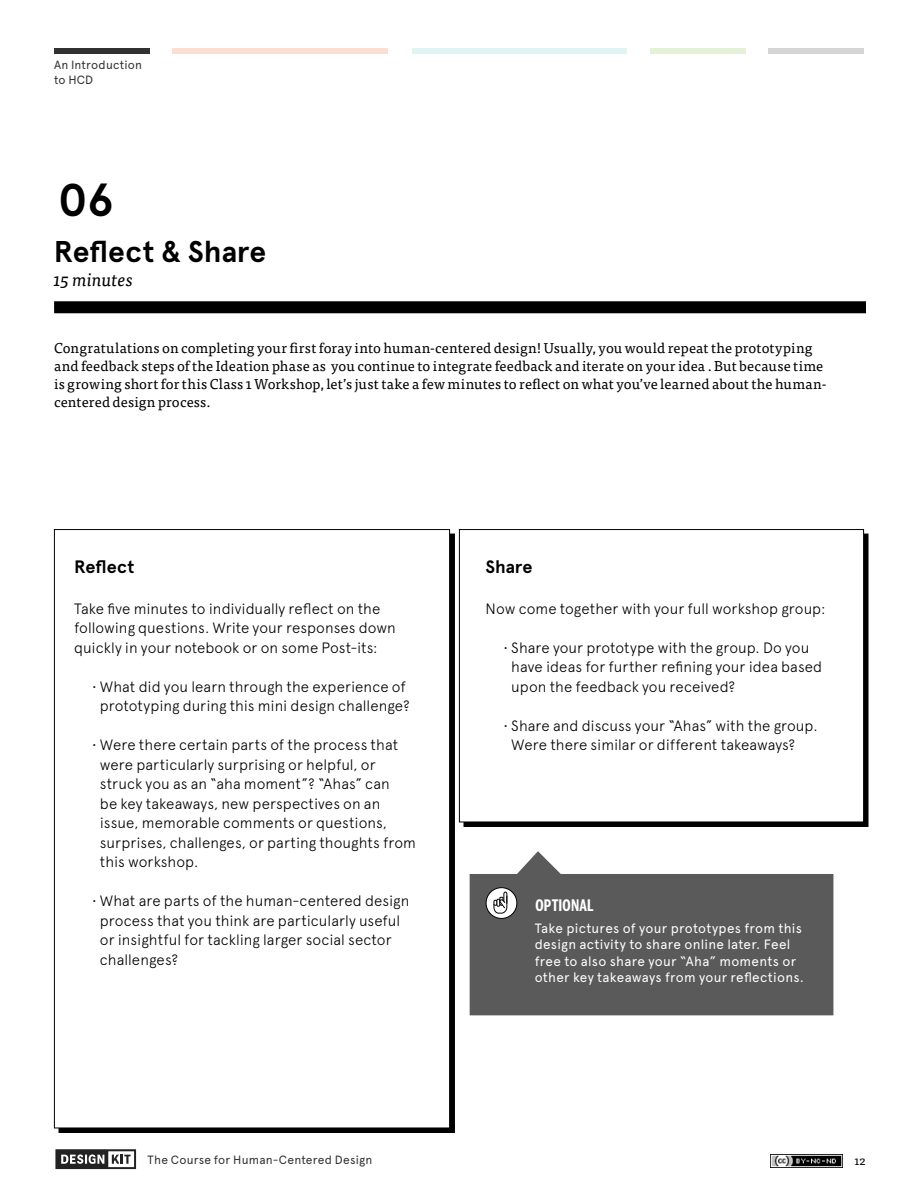
<style>
.page{position:relative;width:918px;height:1188px;background:#fff}
.page>*{position:absolute;margin:0;border:0;box-sizing:border-box;transform-origin:0 0}
.t1{font:700 45.9px "Apercu";color:#000}
.t2{font:700 30px "Apercu";color:#000}
.t3{font:700 18px "Apercu";color:#000}
.t4{font:italic 18px "Tisa OT";letter-spacing:-.005em;color:#000}
.t5{font:700 15.75px "Benton Sans Comp";letter-spacing:.015em;color:#fff}
.t6{font:300 15px/19.5px "Apercu";letter-spacing:.005em;color:#000}
.t7{font:14.25px/18px "Tisa OT";letter-spacing:.01em;color:#000}
.t8{font:13.5px/16.5px "Apercu";letter-spacing:.02em;color:#fff}
.t9{font:12px/15px "Apercu";letter-spacing:.015em;color:#313131}
.t10{font:12px "Tisa OT";color:#000}
</style>
<div class="page">
<div style="left:173px;top:48px;width:107px;height:6px;background:#fcded3"></div>
<div style="left:280px;top:48px;width:108px;height:6px;background:#fcded3"></div>
<div style="left:412px;top:48px;width:215px;height:6px;background:#e0f4f3"></div>
<div style="left:768px;top:48px;width:96px;height:6px;background:#d5d5d5"></div>
<div style="left:54px;top:48px;width:95px;height:6px;background:#313131"></div>
<div style="left:650px;top:48px;width:95px;height:5px;background:#e5f0d9"></div>
<svg style="left:55px;top:1150px;width:81px;height:19px"></svg>
<img style="left:770px;top:1154px;width:72px;height:14px">
<div style="left:463px;top:534px;width:406px;height:293px;background:#000"></div>
<div style="left:459px;top:530px;width:405px;height:292px;background:#fff"></div>
<div style="left:459px;top:529px;width:405px;height:293px;border:1px solid #000"></div>
<div style="left:58px;top:534px;width:397px;height:599px;background:#000"></div>
<div style="left:54px;top:530px;width:396px;height:598px;background:#fff"></div>
<div style="left:54px;top:301px;width:812px;height:12px;background:#000"></div>
<svg style="left:470px;top:851px;width:363px;height:164px;background:#707070"></svg>
<div style="left:486px;top:888px;width:31px;height:30px;background:#fff;border-radius:50%"></div>
<div style="left:486px;top:887px;width:31px;height:32px;border:1px solid #000;border-radius:50%"></div>
<svg style="left:493px;top:891px;width:15px;height:23px"></svg>
<p class="t9" style="left:54px;top:57px;width:90px">An Introduction to HCD</p>
<h1 class="t1" style="left:58px;top:173px;width:57px">06</h1>
<h2 class="t2" style="left:54px;top:233px;width:214px">Reflect &amp; Share</h2>
<p class="t4" style="left:54px;top:269px;width:81px">15 minutes</p>
<p class="t7" style="left:54px;top:339px;width:774px">Congratulations on completing your first foray into human-centered design! Usually, you would repeat the prototyping and feedback steps of the Ideation phase as you continue to integrate feedback and iterate on your idea . But because time is growing short for this Class 1 Workshop, let’s just take a few minutes to reflect on what you’ve learned about the human&shy;centered design process.</p>
<p class="t3" style="left:74px;top:556px;width:62px">Reflect</p>
<p class="t6" style="left:74px;top:598px;width:323px">Take five minutes to individually reflect on the following questions. Write your responses down quickly in your notebook or on some Post-its:</p>
<p class="t6" style="left:92px;top:676px;width:319px;text-align:center">• What did you learn through the experience of prototyping during this mini design challenge?</p>
<p class="t6" style="left:100px;top:735px;width:318px;text-indent:-8px">• Were there certain parts of the process that were particularly surprising or helpful, or struck you as an “aha moment”? “Ahas” can<br>be key takeaways, new perspectives on an issue, memorable comments or questions, surprises, challenges, or parting thoughts from this workshop.</p>
<p class="t6" style="left:100px;top:891px;width:311px;text-indent:-8px">• What are parts of the human-centered design process that you think are particularly useful or insightful for tackling larger social sector challenges?</p>
<p class="t3" style="left:486px;top:556px;width:48px">Share</p>
<p class="t6" style="left:486px;top:598px;width:341px">Now come together with your full workshop group:</p>
<p class="t6" style="left:511px;top:637px;width:312px;text-indent:-8px">• Share your prototype with the group. Do you have ideas for further refining your idea based upon the feedback you received?</p>
<p class="t6" style="left:511px;top:715px;width:308px;text-indent:-8px">• Share and discuss your “Ahas” with the group.<br>Were there similar or different takeaways?</p>
<p class="t5" style="left:536px;top:897px;width:60px">OPTIONAL</p>
<p class="t8" style="left:535px;top:920px;width:271px">Take pictures of your prototypes from this design activity to share online later. Feel free to also share your “Aha” moments or other key takeaways from your reflections.</p>
<p class="t9" style="left:148px;top:1152px;width:226px">The Course for Human-Centered Design</p>
<p class="t10" style="left:855px;top:1154px;width:12px">12</p>
</div>
